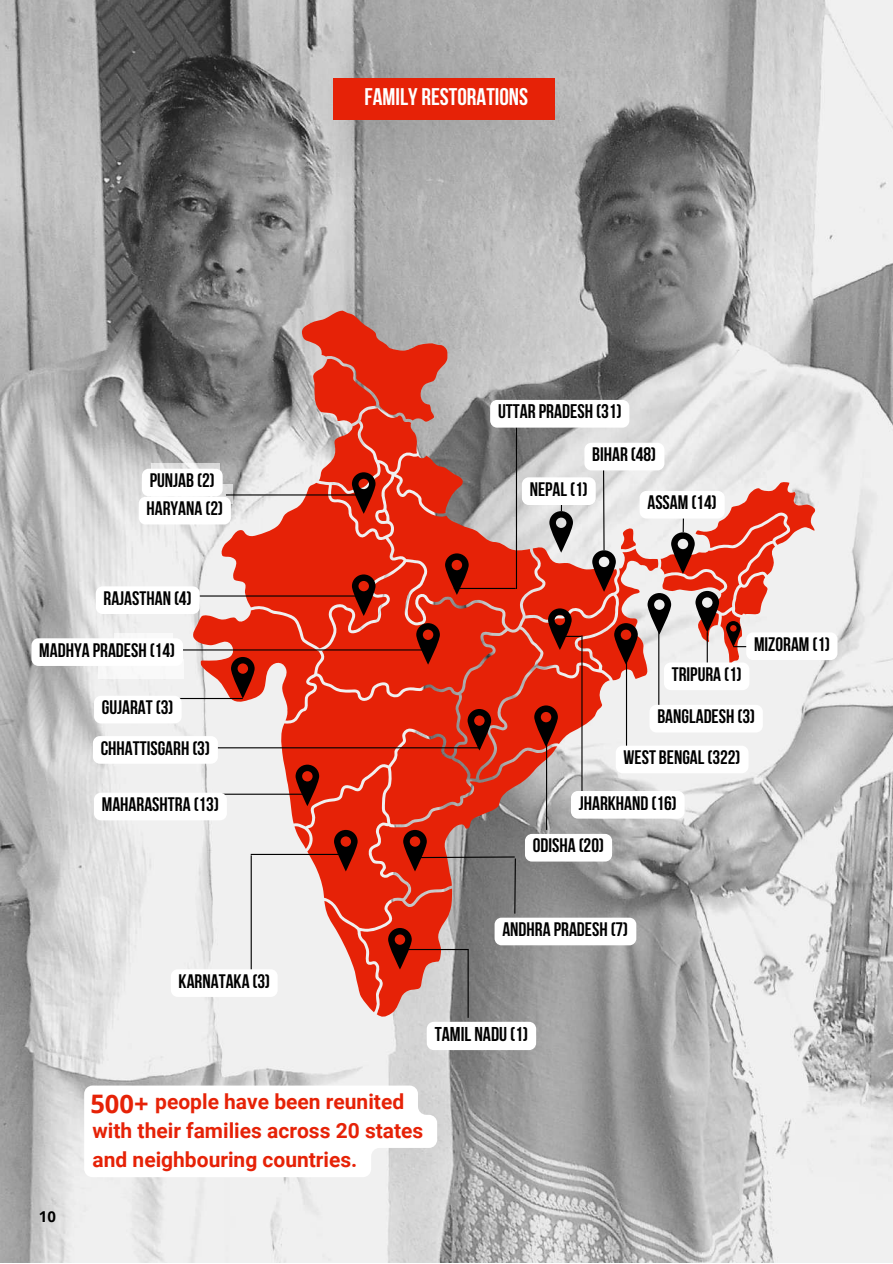
<style>
.page{position:relative;width:893px;height:1264px;background:#fff}
.page>*{position:absolute;margin:0;border:0;box-sizing:border-box;transform-origin:0 0}
.t1{font:700 25.5px "Open Sans";color:#e62207}
.t2{font:700 24px "Bebas Neue";color:#fff}
.t3{font:700 21px/29.2px "Roboto";color:#e62207}
.t4{font:700 19.95px "Bebas Neue";color:#000}
.t5{font:700 19.65px "Bebas Neue";color:#000}
.t6{font:700 19.5px/40.2px "Bebas Neue";color:#000}
.t7{font:700 15px "Open Sans";color:#000}
</style>
<div class="page">
<img style="left:0;top:0;width:892px;height:1262px">
<svg style="left:151px;top:463px;width:41px;height:5px"></svg>
<div style="left:151px;top:484px;width:81px;height:20px;background:#f8f8f8"></div>
<div style="left:98px;top:659px;width:86px;height:19px;background:#fff"></div>
<div style="left:114px;top:633px;width:58px;height:18px;background:#fff"></div>
<div style="left:426px;top:1021px;width:110px;height:29px;background:#fff;border-radius:7px"></div>
<svg style="left:192px;top:309px;width:625px;height:708px"></svg>
<svg style="left:416px;top:623px;width:24px;height:41px"></svg>
<svg style="left:614px;top:623px;width:23px;height:41px"></svg>
<svg style="left:534px;top:705px;width:24px;height:42px"></svg>
<svg style="left:467px;top:709px;width:24px;height:41px"></svg>
<svg style="left:352px;top:574px;width:23px;height:42px"></svg>
<svg style="left:231px;top:657px;width:23px;height:41px"></svg>
<svg style="left:445px;top:553px;width:23px;height:42px"></svg>
<svg style="left:549px;top:511px;width:24px;height:41px"></svg>
<svg style="left:647px;top:593px;width:24px;height:41px"></svg>
<svg style="left:695px;top:591px;width:24px;height:41px"></svg>
<svg style="left:352px;top:472px;width:23px;height:42px"></svg>
<svg style="left:388px;top:928px;width:23px;height:41px"></svg>
<svg style="left:334px;top:830px;width:23px;height:41px"></svg>
<svg style="left:295px;top:764px;width:24px;height:42px"></svg>
<hr style="left:190px;top:793px;width:115px;height:1px;background:#000">
<hr style="left:172px;top:747px;width:308px;height:1px;background:#000">
<hr style="left:173px;top:698px;width:70px;height:1px;background:#000">
<hr style="left:173px;top:649px;width:255px;height:1px;background:#000">
<hr style="left:226px;top:494px;width:132px;height:1px;background:#000">
<svg style="left:592px;top:470px;width:23px;height:122px"></svg>
<svg style="left:671px;top:518px;width:23px;height:56px"></svg>
<hr style="left:706px;top:632px;width:1px;height:31px;background:#000">
<svg style="left:726px;top:621px;width:25px;height:26px"></svg>
<hr style="left:560px;top:487px;width:2px;height:24px;background:#000">
<svg style="left:548px;top:608px;width:33px;height:42px"></svg>
<hr style="left:403px;top:948px;width:65px;height:2px;background:#000">
<svg style="left:403px;top:830px;width:113px;height:84px"></svg>
<hr style="left:467px;top:949px;width:1px;height:68px;background:#000">
<hr style="left:658px;top:626px;width:1px;height:79px;background:#000">
<hr style="left:626px;top:656px;width:1px;height:108px;background:#000">
<hr style="left:581px;top:635px;width:1px;height:173px;background:#000">
<hr style="left:516px;top:426px;width:1px;height:163px;background:#000">
<hr style="left:546px;top:726px;width:1px;height:103px;background:#000">
<hr style="left:251px;top:855px;width:1px;height:115px;background:#000">
<hr style="left:251px;top:853px;width:94px;height:2px;background:#000">
<hr style="left:192px;top:595px;width:172px;height:1px;background:#000">
<hr style="left:454px;top:588px;width:61px;height:1px;background:#000">
<div style="left:584px;top:443px;width:80px;height:27px;background:#fff;border-radius:7px"></div>
<div style="left:522px;top:477px;width:73px;height:28px;background:#fff;border-radius:7px"></div>
<div style="left:639px;top:491px;width:85px;height:27px;background:#fff;border-radius:7px"></div>
<div style="left:139px;top:497px;width:92px;height:27px;background:#fff;border-radius:7px"></div>
<div style="left:94px;top:792px;width:133px;height:28px;background:#fff;border-radius:7px"></div>
<div style="left:31px;top:638px;width:152px;height:28px;background:#fff;border-radius:7px"></div>
<div style="left:94px;top:695px;width:88px;height:28px;background:#fff;border-radius:7px"></div>
<div style="left:93px;top:736px;width:125px;height:27px;background:#fff;border-radius:7px"></div>
<div style="left:171px;top:969px;width:106px;height:27px;background:#fff;border-radius:7px"></div>
<div style="left:494px;top:917px;width:142px;height:28px;background:#fff;border-radius:7px"></div>
<div style="left:525px;top:834px;width:87px;height:27px;background:#fff;border-radius:7px"></div>
<div style="left:571px;top:791px;width:113px;height:27px;background:#fff;border-radius:7px"></div>
<div style="left:615px;top:745px;width:133px;height:28px;background:#fff;border-radius:7px"></div>
<div style="left:649px;top:705px;width:113px;height:27px;background:#fff;border-radius:7px"></div>
<div style="left:746px;top:632px;width:91px;height:28px;background:#fff;border-radius:7px"></div>
<div style="left:142px;top:468px;width:81px;height:28px;background:#fff;border-radius:7px"></div>
<div style="left:96px;top:586px;width:104px;height:28px;background:#fff;border-radius:7px"></div>
<div style="left:664px;top:662px;width:85px;height:28px;background:#fff;border-radius:7px"></div>
<div style="left:490px;top:400px;width:139px;height:27px;background:#fff;border-radius:7px"></div>
<div style="left:333px;top:78px;width:222px;height:42px;background:#e62207"></div>
<svg style="left:84px;top:1085px;width:353px;height:92px"></svg>
<p class="t2" style="left:364px;top:87px;width:165px">FAMILY RESTORATIONS</p>
<p class="t5" style="left:498px;top:404px;width:125px">UTTAR PRADESH (31)</p>
<p class="t6" style="left:150px;top:462px;width:66px">PUNJAB (2)</p>
<p class="t6" style="left:146px;top:490px;width:78px">HARYANA (2)</p>
<p class="t6" style="left:592px;top:436px;width:65px">BIHAR (48)</p>
<p class="t6" style="left:529px;top:471px;width:59px">NEPAL(1)</p>
<p class="t6" style="left:647px;top:484px;width:71px">ASSAM (14)</p>
<p class="t6" style="left:103px;top:580px;width:89px">RAJASTHAN (4)</p>
<p class="t6" style="left:39px;top:632px;width:137px">MADHYA PRADESH (14)</p>
<p class="t6" style="left:101px;top:689px;width:111px">GUJARAT(3)<br>CHHATTISGARH (3)</p>
<p class="t6" style="left:102px;top:786px;width:119px">MAHARASHTRA (13)</p>
<p class="t6" style="left:671px;top:656px;width:71px">TRIPURA (1)</p>
<p class="t6" style="left:754px;top:626px;width:77px">MIZORAM (1)</p>
<p class="t6" style="left:657px;top:698px;width:99px">BANGLADESH (3)</p>
<p class="t6" style="left:623px;top:739px;width:118px">WEST BENGAL(322)</p>
<p class="t6" style="left:578px;top:784px;width:99px">JHARKHAND (16)</p>
<p class="t6" style="left:532px;top:827px;width:73px">ODISHA (20)</p>
<p class="t7" style="left:39px;top:1205px;width:19px">10</p>
<p class="t6" style="left:179px;top:962px;width:93px">KARNATAKA (3)</p>
<p class="t6" style="left:502px;top:911px;width:127px">ANDHRA PRADESH (7)</p>
<p class="t4" style="left:434px;top:1025px;width:95px">TAMIL NADU(1)</p>
<p class="t3" style="left:93px;top:1087px;width:332px;text-indent:63px">people have been reunited with their families across 20 states and neighbouring countries.</p>
<h1 class="t1" style="left:90px;top:1085px;width:60px">500+</h1>
</div>
